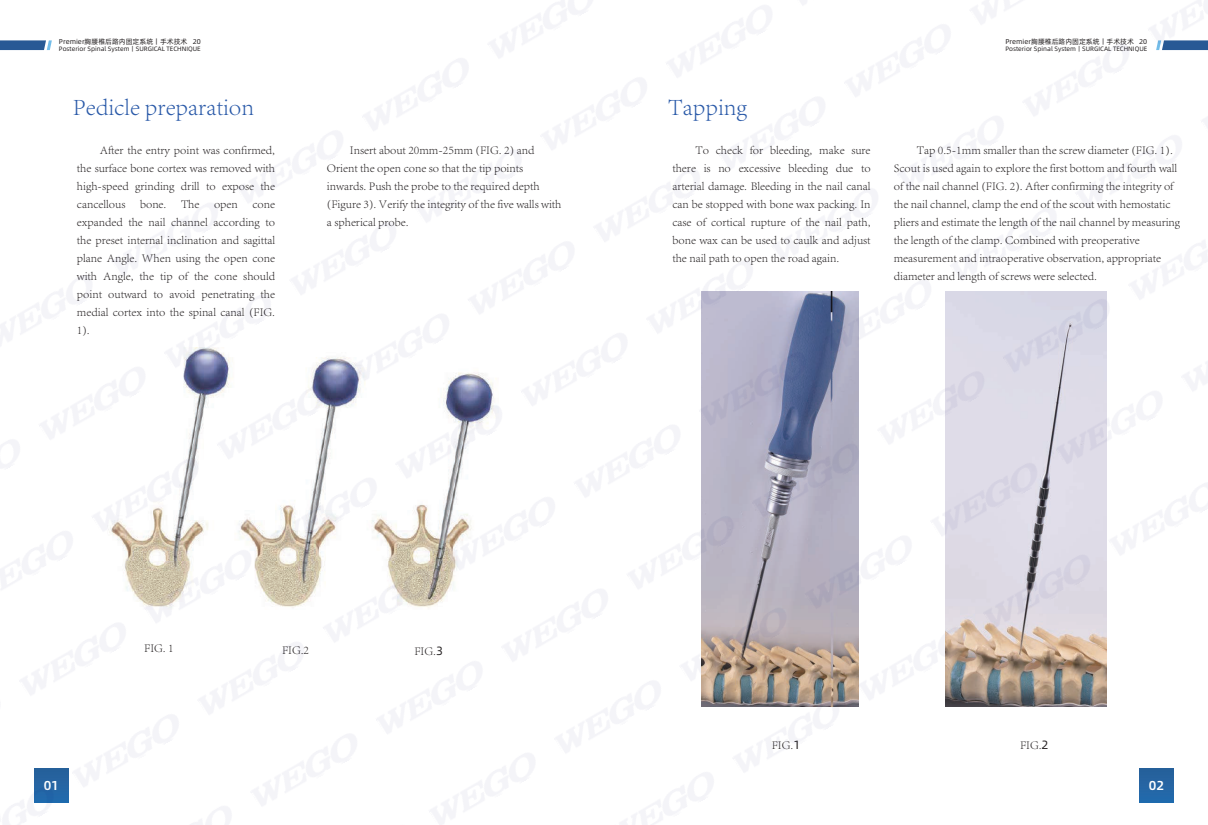
<style>
.page{position:relative;width:1208px;height:825px;background:#fff}
.page>*{position:absolute;margin:0;border:0;box-sizing:border-box;transform-origin:0 0}
.t1{font:300 24px "Adobe Song Std";color:#2959a8}
.t2{font:500 13px "Alibaba Sans";color:#fff}
.t3{font:300 12px/18px "Adobe Song Std";color:#231f20;text-align:justify}
.t4{font:7px "Alibaba Pu Hui Ti";color:#231f20}
.t5{font:6.3px "Alibaba Pu Hui Ti";color:#231f20}
.s1{font-family:"Alibaba Pu Hui Ti";font-weight:400}
</style>
<div class="page">
<img style="left:113px;top:357px;width:381px;height:251px">
<img style="left:701px;top:292px;width:157px;height:414px">
<img style="left:946px;top:292px;width:160px;height:414px">
<div style="left:1139px;top:769px;width:34px;height:33px;background:#2565a3"></div>
<div style="left:34px;top:768px;width:34px;height:34px;background:linear-gradient(to right,#25609b,#25639f)"></div>
<svg style="left:0;top:40px;width:52px;height:10px"></svg>
<svg style="left:1156px;top:47px;width:52px;height:3px"></svg>
<img style="left:730px;top:691px;width:118px;height:81px">
<img style="left:3px;top:778px;width:60px;height:47px">
<img style="left:142px;top:541px;width:118px;height:82px">
<img style="left:92px;top:450px;width:116px;height:84px">
<img style="left:39px;top:358px;width:116px;height:85px">
<img style="left:320px;top:561px;width:119px;height:81px">
<img style="left:267px;top:469px;width:119px;height:85px">
<img style="left:214px;top:377px;width:119px;height:85px">
<img style="left:162px;top:295px;width:118px;height:75px">
<img style="left:446px;top:488px;width:109px;height:85px">
<img style="left:393px;top:397px;width:109px;height:84px">
<img style="left:340px;top:314px;width:118px;height:76px">
<img style="left:681px;top:599px;width:114px;height:85px">
<img style="left:628px;top:508px;width:114px;height:84px">
<img style="left:855px;top:619px;width:119px;height:84px">
<img style="left:802px;top:527px;width:109px;height:84px">
<img style="left:749px;top:435px;width:110px;height:85px">
<img style="left:701px;top:344px;width:114px;height:84px">
<img style="left:648px;top:261px;width:114px;height:75px">
<img style="left:980px;top:546px;width:119px;height:85px">
<img style="left:932px;top:455px;width:114px;height:84px">
<img style="left:878px;top:363px;width:115px;height:84px">
<img style="left:822px;top:280px;width:109px;height:76px">
<img style="left:1053px;top:382px;width:109px;height:85px">
<img style="left:1000px;top:291px;width:109px;height:84px">
<img style="left:800px;top:0;width:7px;height:5px">
<img style="left:1202px;top:117px;width:6px;height:11px">
<img style="left:1149px;top:0;width:59px;height:47px">
<p class="t4" style="left:59px;top:36px;width:143px">Premier胸腰椎后路内固定系统丨手术技术 20</p>
<p class="t5" style="left:59px;top:44px;width:143px">Posterior Spinal System丨SURGICAL TECHNIQUE</p>
<h1 class="t1" style="left:73px;top:93px;width:183px">Pedicle preparation</h1>
<p class="t3" style="left:77px;top:141px;width:200px;text-indent:23px">After the entry point was confirmed, the surface bone cortex was removed with high-speed grinding drill to expose the cancellous bone. The open cone expanded the nail channel according to the preset internal inclination and sagittal plane Angle. When using the open cone with Angle, the tip of the cone should point outward to avoid penetrating the medial cortex into the spinal canal (FIG.<br>1).</p>
<p class="t3" style="left:327px;top:141px;width:236px;text-align:left;text-indent:23px">Insert about 20mm-25mm (FIG. 2) and Orient the open cone so that the tip points inwards. Push the probe to the required depth (Figure 3). Verify the integrity of the five walls with a spherical probe.</p>
<p class="t4" style="left:1005px;top:36px;width:143px">Premier胸腰椎后路内固定系统丨手术技术 20</p>
<p class="t5" style="left:1005px;top:44px;width:143px">Posterior Spinal System丨SURGICAL TECHNIQUE</p>
<h1 class="t1" style="left:668px;top:93px;width:80px">Tapping</h1>
<p class="t3" style="left:672px;top:141px;width:200px;text-indent:23px">To check for bleeding, make sure there is no excessive bleeding due to arterial damage. Bleeding in the nail canal can be stopped with bone wax packing. In case of cortical rupture of the nail path, bone wax can be used to caulk and adjust the nail path to open the road again.</p>
<p class="t3" style="left:893px;top:141px;width:288px;text-align:left;text-indent:23px">Tap 0.5-1mm smaller than the screw diameter (FIG. 1).<br>Scout is used again to explore the first bottom and fourth wall of the nail channel (FIG. 2). After confirming the integrity of the nail channel, clamp the end of the scout with hemostatic pliers and estimate the length of the nail channel by measuring the length of the clamp. Combined with preoperative measurement and intraoperative observation, appropriate diameter and length of screws were selected.</p>
<p class="t3" style="left:144px;top:639px;width:31px">FIG. 1</p>
<p class="t3" style="left:414px;top:642px;width:30px">FIG.<span class="s1">3</span></p>
<p class="t3" style="left:282px;top:641px;width:29px">FIG.2</p>
<p class="t3" style="left:772px;top:735px;width:30px">FIG.<span class="s1">1</span></p>
<p class="t3" style="left:1020px;top:736px;width:30px">FIG.<span class="s1">2</span></p>
<p class="t2" style="left:44px;top:775px;width:17px">01</p>
<p class="t2" style="left:1149px;top:775px;width:17px">02</p>
</div>
